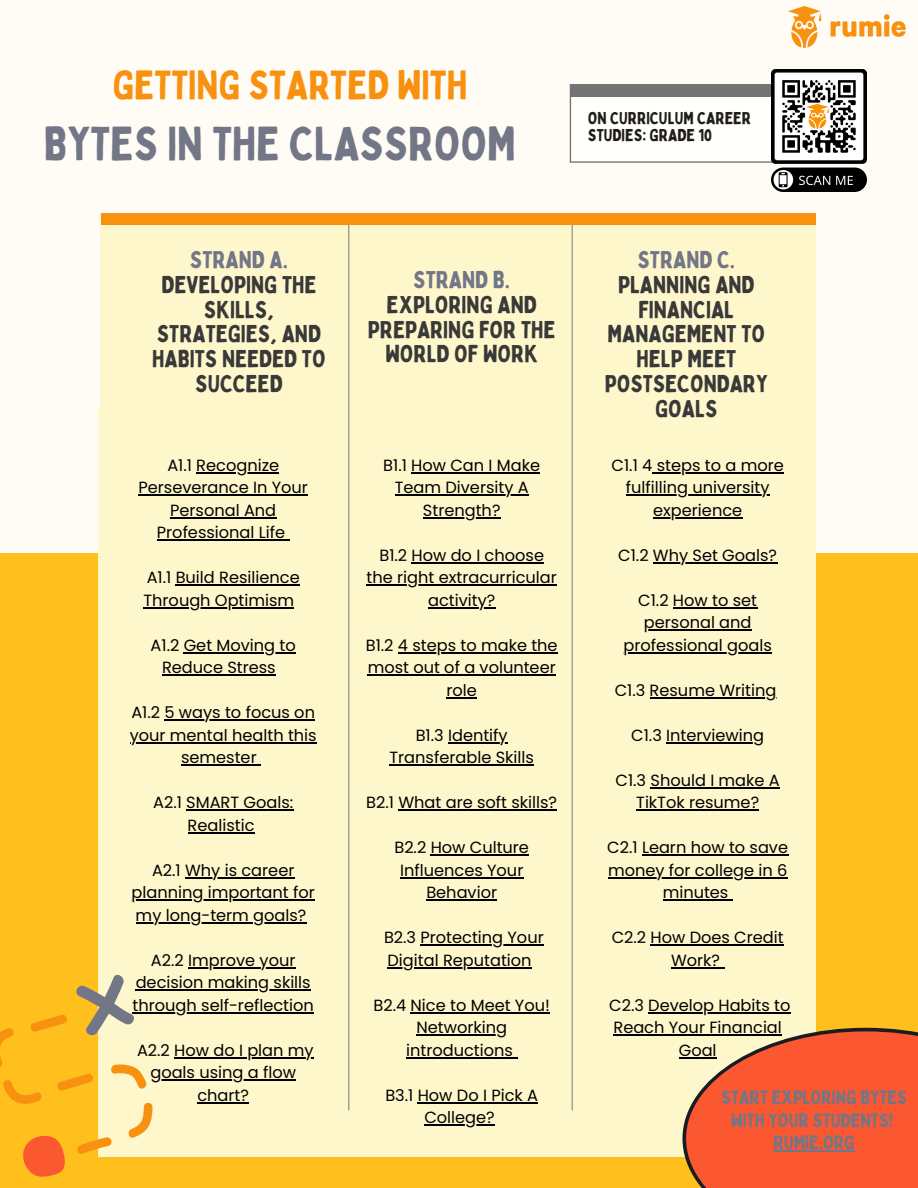
<style>
.page{position:relative;width:918px;height:1188px;background:#fffcf6}
.page>*{position:absolute;margin:0;border:0;box-sizing:border-box;transform-origin:0 0}
.t1{font:46.95px "Bobby Jones";color:#737686}
.t2{font:40.2px "Bobby Jones";color:#f99110}
.t3{font:24px/24.8px "Bobby Jones";color:#393939;text-align:center}
.t4{font:24px "Bobby Jones";color:#737686}
.t5{font:19.2px/22.5px "Bobby Jones";color:#737686;text-align:center}
.t6{font:16.95px/16.8px "Bobby Jones";color:#211d1b}
.t7{font:16.2px/22.5px "Poppins";color:#000;text-align:center}
</style>
<div class="page">
<div style="left:101px;top:213px;width:715px;height:235px;background:#fff7cc"></div>
<div style="left:0;top:553px;width:918px;height:635px;background:#ffbf1c"></div>
<div style="left:98px;top:409px;width:718px;height:748px;background:#fff7cc"></div>
<hr style="left:348px;top:224px;width:1px;height:886px;background:#868585">
<hr style="left:572px;top:224px;width:1px;height:886px;background:#868585">
<div style="left:101px;top:213px;width:715px;height:11px;background:#f99110"></div>
<div style="left:570px;top:85px;width:224px;height:77px;background:#fffffc"></div>
<hr style="left:570px;top:85px;width:1px;height:76px;background:#737373">
<hr style="left:571px;top:161px;width:222px;height:2px;background:#737373">
<div style="left:570px;top:84px;width:225px;height:13px;background:#737373"></div>
<svg style="left:0;top:974px;width:161px;height:203px"></svg>
<svg style="left:682px;top:1028px;width:236px;height:160px;background:#f36741"></svg>
<hr style="left:196px;top:472px;width:83px;height:1px;background:#000">
<hr style="left:138px;top:494px;width:170px;height:2px;background:#000">
<hr style="left:170px;top:517px;width:106px;height:1px;background:#000">
<hr style="left:157px;top:539px;width:128px;height:2px;background:#000">
<hr style="left:176px;top:584px;width:124px;height:2px;background:#000">
<hr style="left:143px;top:607px;width:151px;height:1px;background:#000">
<hr style="left:184px;top:652px;width:112px;height:1px;background:#000">
<hr style="left:162px;top:674px;width:114px;height:2px;background:#000">
<hr style="left:165px;top:719px;width:150px;height:2px;background:#000">
<hr style="left:130px;top:742px;width:187px;height:1px;background:#000">
<hr style="left:181px;top:764px;width:76px;height:2px;background:#000">
<hr style="left:186px;top:809px;width:107px;height:2px;background:#000">
<hr style="left:188px;top:832px;width:67px;height:1px;background:#000">
<hr style="left:185px;top:877px;width:109px;height:1px;background:#000">
<hr style="left:132px;top:899px;width:183px;height:2px;background:#000">
<hr style="left:136px;top:922px;width:170px;height:1px;background:#000">
<hr style="left:188px;top:967px;width:107px;height:1px;background:#000">
<hr style="left:136px;top:989px;width:175px;height:2px;background:#000">
<hr style="left:133px;top:1012px;width:181px;height:1px;background:#000">
<hr style="left:174px;top:1057px;width:140px;height:1px;background:#000">
<hr style="left:150px;top:1079px;width:146px;height:2px;background:#000">
<hr style="left:197px;top:1102px;width:52px;height:1px;background:#000">
<hr style="left:411px;top:472px;width:129px;height:1px;background:#000">
<hr style="left:395px;top:494px;width:134px;height:2px;background:#000">
<hr style="left:423px;top:517px;width:77px;height:1px;background:#000">
<hr style="left:412px;top:562px;width:132px;height:1px;background:#000">
<hr style="left:367px;top:584px;width:190px;height:2px;background:#000">
<hr style="left:428px;top:607px;width:67px;height:1px;background:#000">
<hr style="left:398px;top:652px;width:160px;height:1px;background:#000">
<hr style="left:368px;top:674px;width:188px;height:2px;background:#000">
<hr style="left:447px;top:697px;width:30px;height:1px;background:#000">
<hr style="left:448px;top:742px;width:60px;height:1px;background:#000">
<hr style="left:390px;top:764px;width:144px;height:2px;background:#000">
<hr style="left:398px;top:809px;width:159px;height:2px;background:#000">
<hr style="left:431px;top:854px;width:98px;height:2px;background:#000">
<hr style="left:400px;top:877px;width:123px;height:1px;background:#000">
<hr style="left:426px;top:899px;width:71px;height:2px;background:#000">
<hr style="left:420px;top:944px;width:124px;height:2px;background:#000">
<hr style="left:388px;top:967px;width:144px;height:1px;background:#000">
<hr style="left:411px;top:1012px;width:139px;height:1px;background:#000">
<hr style="left:416px;top:1034px;width:91px;height:2px;background:#000">
<hr style="left:406px;top:1057px;width:107px;height:1px;background:#000">
<hr style="left:418px;top:1102px;width:120px;height:1px;background:#000">
<hr style="left:424px;top:1124px;width:71px;height:2px;background:#000">
<hr style="left:652px;top:472px;width:132px;height:1px;background:#000">
<hr style="left:626px;top:494px;width:144px;height:2px;background:#000">
<hr style="left:653px;top:517px;width:89px;height:1px;background:#000">
<hr style="left:653px;top:562px;width:124px;height:1px;background:#000">
<hr style="left:673px;top:607px;width:84px;height:1px;background:#000">
<hr style="left:644px;top:629px;width:108px;height:2px;background:#000">
<hr style="left:624px;top:652px;width:148px;height:1px;background:#000">
<hr style="left:650px;top:697px;width:126px;height:1px;background:#000">
<hr style="left:666px;top:742px;width:98px;height:1px;background:#000">
<hr style="left:650px;top:787px;width:130px;height:1px;background:#000">
<hr style="left:636px;top:809px;width:123px;height:2px;background:#000">
<hr style="left:642px;top:854px;width:146px;height:2px;background:#000">
<hr style="left:608px;top:877px;width:179px;height:1px;background:#000">
<hr style="left:663px;top:899px;width:65px;height:2px;background:#000">
<hr style="left:651px;top:944px;width:133px;height:2px;background:#000">
<hr style="left:671px;top:967px;width:49px;height:1px;background:#000">
<hr style="left:648px;top:1012px;width:142px;height:1px;background:#000">
<hr style="left:613px;top:1034px;width:169px;height:2px;background:#000">
<hr style="left:679px;top:1057px;width:38px;height:1px;background:#000">
<hr style="left:773px;top:1150px;width:82px;height:1px;background:#737686">
<img style="left:788px;top:7px;width:117px;height:40px">
<img style="left:772px;top:69px;width:94px;height:123px">
<h2 class="t2" style="left:112px;top:60px;width:357px">GETTING STARTED WITH</h2>
<h1 class="t1" style="left:44px;top:114px;width:473px">BYTES IN THE CLASSROOM</h1>
<p class="t6" style="left:588px;top:109px;width:164px">ON CURRICULUM CAREER<br>STUDIES: GRADE 10</p>
<h3 class="t4" style="left:190px;top:245px;width:99px">STRAND A.</h3>
<h3 class="t3" style="left:152px;top:272px;width:175px">DEVELOPING THE<br>SKILLS,<br>STRATEGIES, AND<br>HABITS NEEDED TO<br>SUCCEED</h3>
<h3 class="t4" style="left:413px;top:265px;width:98px">STRAND B.</h3>
<h3 class="t3" style="left:368px;top:291px;width:189px">EXPLORING AND<br>PREPARING FOR THE<br>WORLD OF WORK</h3>
<p class="t7" style="left:138px;top:454px;width:171px">A1.1 Recognize<br>Perseverance In Your<br>Personal And<br>Professional Life</p>
<p class="t7" style="left:143px;top:566px;width:158px;text-align:left">A1.1 Build Resilience<br>Through Optimism</p>
<p class="t7" style="left:151px;top:634px;width:147px">A1.2 Get Moving to<br>Reduce Stress</p>
<p class="t7" style="left:130px;top:701px;width:189px">A1.2 5 ways to focus on your mental health this semester</p>
<p class="t7" style="left:153px;top:791px;width:142px">A2.1 SMART Goals:<br>Realistic</p>
<p class="t7" style="left:132px;top:859px;width:185px">A2.1 Why is career planning important for my long-term goals?</p>
<p class="t7" style="left:133px;top:949px;width:183px">A2.2 Improve your decision making skills through self-reflection</p>
<p class="t7" style="left:137px;top:1039px;width:178px">A2.2 How do I plan my goals using a flow chart?</p>
<p class="t7" style="left:383px;top:454px;width:158px">B1.1 How Can I Make<br>Team Diversity A<br>Strength?</p>
<p class="t7" style="left:367px;top:544px;width:192px">B1.2 How do I choose the right extracurricular activity?</p>
<p class="t7" style="left:366px;top:634px;width:193px">B1.2 4 steps to make the most out of a volunteer role</p>
<p class="t7" style="left:390px;top:724px;width:146px">B1.3 Identify<br>Transferable Skills</p>
<p class="t7" style="left:366px;top:791px;width:192px">B2.1 What are soft skills?</p>
<p class="t7" style="left:394px;top:836px;width:136px">B2.2 How Culture<br>Influences Your<br>Behavior</p>
<p class="t7" style="left:384px;top:926px;width:161px;text-align:left">B2.3 Protecting Your<br>Digital Reputation</p>
<p class="t7" style="left:373px;top:994px;width:178px">B2.4 Nice to Meet You!<br>Networking introductions</p>
<p class="t7" style="left:385px;top:1084px;width:154px">B3.1 How Do I Pick A<br>College?</p>
<h3 class="t4" style="left:638px;top:245px;width:99px">STRAND C.</h3>
<h3 class="t3" style="left:605px;top:272px;width:165px">PLANNING AND<br>FINANCIAL<br>MANAGEMENT TO<br>HELP MEET<br>POSTSECONDARY<br>GOALS</h3>
<p class="t7" style="left:612px;top:454px;width:174px">C1.1 4 steps to a more fulfilling university experience</p>
<p class="t7" style="left:618px;top:544px;width:160px">C1.2 Why Set Goals?</p>
<p class="t7" style="left:624px;top:589px;width:150px">C1.2 How to set personal and professional goals</p>
<p class="t7" style="left:615px;top:679px;width:163px">C1.3 Resume Writing</p>
<p class="t7" style="left:631px;top:724px;width:134px">C1.3 Interviewing</p>
<p class="t7" style="left:616px;top:769px;width:166px">C1.3 Should I make A<br>TikTok resume?</p>
<p class="t7" style="left:607px;top:836px;width:182px">C2.1 Learn how to save money for college in 6 minutes</p>
<p class="t7" style="left:612px;top:926px;width:174px">C2.2 How Does Credit<br>Work?</p>
<p class="t7" style="left:609px;top:994px;width:183px">C2.3 Develop Habits to<br>Reach Your Financial<br>Goal</p>
<p class="t5" style="left:721px;top:1086px;width:187px">START EXPLORING BYTES<br>WITH YOUR STUDENTS!<br>RUMIE.ORG</p>
</div>
